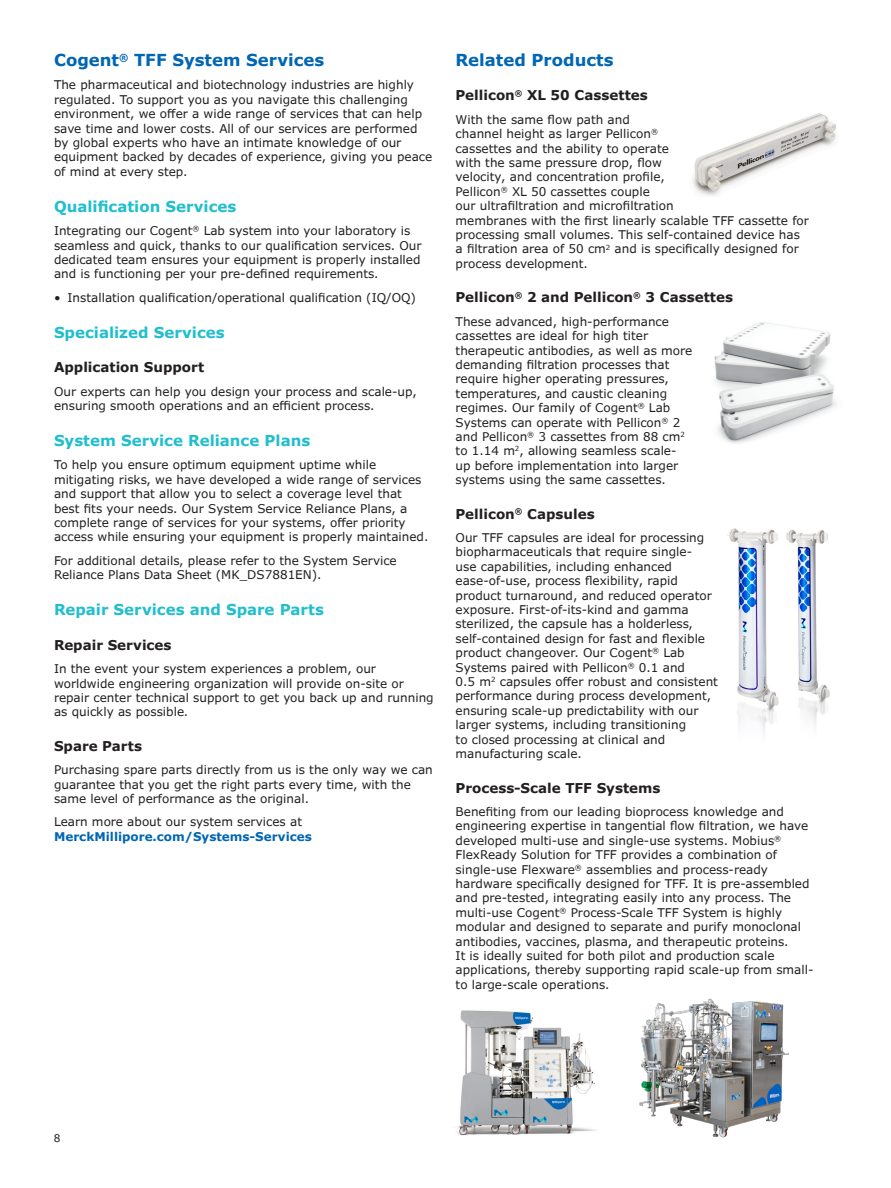
<style>
.page{position:relative;width:891px;height:1188px;background:#fff}
.page>*{position:absolute;margin:0;border:0;box-sizing:border-box;transform-origin:0 0}
.t1{font:700 16.5px "Verdana Pro";color:#0166b3}
.t2{font:700 15px "Verdana Pro";color:#21bece}
.t3{font:700 13.5px "Verdana Pro";color:#231f20}
.t4{font:12px/14.4px "Verdana Pro";color:#231f20}
.t5{font:700 12px "Verdana Pro";color:#0166b3}
.t6{font:10.5px "Verdana Pro";color:#231f20}
</style>
<div class="page">
<img style="left:727px;top:528px;width:52px;height:204px">
<img style="left:786px;top:530px;width:44px;height:195px">
<img style="left:456px;top:1010px;width:141px;height:126px">
<img style="left:639px;top:998px;width:151px;height:140px">
<img style="left:693px;top:113px;width:143px;height:83px">
<img style="left:714px;top:322px;width:122px;height:121px">
<h1 class="t1" style="left:54px;top:49px;width:272px">Cogent<sup>®</sup> TFF System Services</h1>
<p class="t4" style="left:54px;top:78px;width:380px">The pharmaceutical and biotechnology industries are highly regulated. To support you as you navigate this challenging environment, we offer a wide range of services that can help save time and lower costs. All of our services are performed by global experts who have an intimate knowledge of our equipment backed by decades of experience, giving you peace of mind at every step.</p>
<p class="t2" style="left:54px;top:197px;width:184px">Qualification Services</p>
<p class="t4" style="left:54px;top:224px;width:369px">Integrating our Cogent<sup>®</sup> Lab system into your laboratory is seamless and quick, thanks to our qualification services. Our dedicated team ensures your equipment is properly installed and is functioning per your pre-defined requirements.</p>
<p class="t4" style="left:54px;top:290px;width:364px">• Installation qualification/operational qualification (IQ/OQ)</p>
<p class="t2" style="left:54px;top:323px;width:172px">Specialized Services</p>
<p class="t3" style="left:54px;top:359px;width:152px">Application Support</p>
<p class="t4" style="left:54px;top:384px;width:364px">Our experts can help you design your process and scale-up, ensuring smooth operations and an efficient process.</p>
<p class="t2" style="left:54px;top:431px;width:258px">System Service Reliance Plans</p>
<p class="t4" style="left:54px;top:458px;width:376px">To help you ensure optimum equipment uptime while mitigating risks, we have developed a wide range of services and support that allow you to select a coverage level that best fits your needs. Our System Service Reliance Plans, a complete range of services for your systems, offer priority access while ensuring your equipment is properly maintained.</p>
<p class="t4" style="left:54px;top:554px;width:344px">For additional details, please refer to the System Service<br>Reliance Plans Data Sheet (MK_DS7881EN).</p>
<p class="t2" style="left:54px;top:600px;width:272px">Repair Services and Spare Parts</p>
<p class="t3" style="left:54px;top:636px;width:119px">Repair Services</p>
<p class="t4" style="left:54px;top:662px;width:381px">In the event your system experiences a problem, our worldwide engineering organization will provide on-site or repair center technical support to get you back up and running as quickly as possible.</p>
<p class="t3" style="left:54px;top:737px;width:90px">Spare Parts</p>
<p class="t4" style="left:54px;top:763px;width:380px">Purchasing spare parts directly from us is the only way we can guarantee that you get the right parts every time, with the same level of performance as the original.</p>
<p class="t4" style="left:54px;top:815px;width:250px">Learn more about our system services at</p>
<p class="t5" style="left:54px;top:829px;width:260px">MerckMillipore.com/Systems-Services</p>
<h1 class="t1" style="left:456px;top:49px;width:160px">Related Products</h1>
<p class="t3" style="left:456px;top:87px;width:194px">Pellicon<sup>®</sup> XL 50 Cassettes</p>
<p class="t4" style="left:456px;top:113px;width:355px">With the same flow path and<br>channel height as larger Pellicon<sup>®<br></sup>cassettes and the ability to operate<br>with the same pressure drop, flow<br>velocity, and concentration profile,<br>Pellicon<sup>®</sup> XL 50 cassettes couple<br>our ultrafiltration and microfiltration<br>membranes with the first linearly scalable TFF cassette for processing small volumes. This self-contained device has a filtration area of 50 cm<sup>2</sup> and is specifically designed for process development.</p>
<p class="t3" style="left:456px;top:289px;width:279px">Pellicon<sup>®</sup> 2 and Pellicon<sup>®</sup> 3 Cassettes</p>
<p class="t4" style="left:456px;top:314px;width:238px">These advanced, high-performance cassettes are ideal for high titer therapeutic antibodies, as well as more demanding filtration processes that require higher operating pressures, temperatures, and caustic cleaning regimes. Our family of Cogent<sup>®</sup> Lab Systems can operate with Pellicon<sup>®</sup> 2 and Pellicon<sup>®</sup> 3 cassettes from 88 cm<sup>2 </sup>to 1.14 m<sup>2</sup>, allowing seamless scale&shy;up before implementation into larger systems using the same cassettes.</p>
<p class="t3" style="left:456px;top:505px;width:141px">Pellicon<sup>®</sup> Capsules</p>
<p class="t4" style="left:456px;top:531px;width:264px">Our TFF capsules are ideal for processing biopharmaceuticals that require single-<br>use capabilities, including enhanced ease-of-use, process flexibility, rapid product turnaround, and reduced operator exposure. First-of-its-kind and gamma sterilized, the capsule has a holderless, self-contained design for fast and flexible product changeover. Our Cogent<sup>®</sup> Lab Systems paired with Pellicon<sup>®</sup> 0.1 and<br>0.5 m<sup>2</sup> capsules offer robust and consistent performance during process development, ensuring scale-up predictability with our larger systems, including transitioning<br>to closed processing at clinical and manufacturing scale.</p>
<p class="t3" style="left:456px;top:779px;width:206px">Process-Scale TFF Systems</p>
<p class="t4" style="left:456px;top:805px;width:359px">Benefiting from our leading bioprocess knowledge and engineering expertise in tangential flow filtration, we have developed multi-use and single-use systems. Mobius<sup>® </sup>FlexReady Solution for TFF provides a combination of single-use Flexware<sup>®</sup> assemblies and process-ready hardware specifically designed for TFF. It is pre-assembled and pre-tested, integrating easily into any process. The multi-use Cogent<sup>®</sup> Process-Scale TFF System is highly modular and designed to separate and purify monoclonal antibodies, vaccines, plasma, and therapeutic proteins.<br>It is ideally suited for both pilot and production scale applications, thereby supporting rapid scale-up from small&shy;to large-scale operations.</p>
<p class="t6" style="left:54px;top:1131px;width:8px">8</p>
</div>
